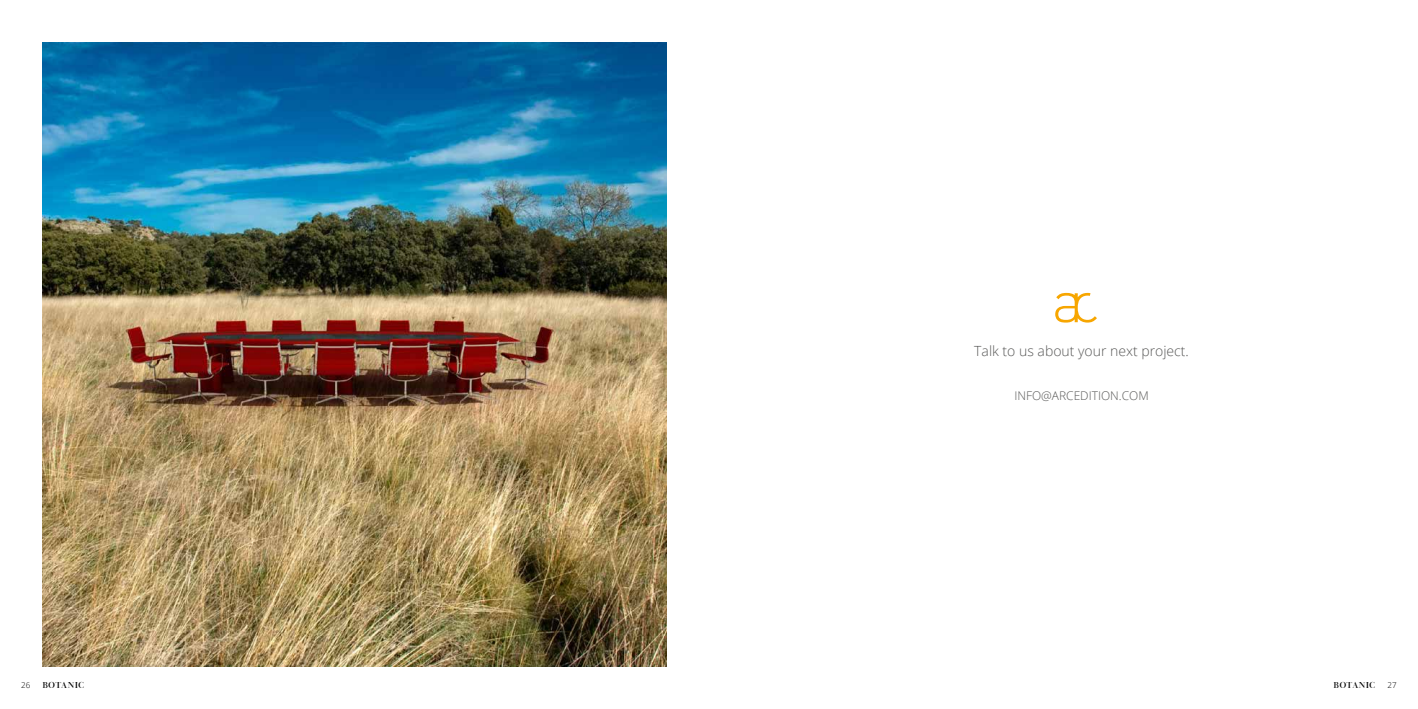
<style>
.page{position:relative;width:1418px;height:709px;background:#fff}
.page>*{position:absolute;margin:0;border:0;box-sizing:border-box;transform-origin:0 0}
.t1{font:300 14px "Open Sans";color:#585857}
.t2{font:300 12px "Open Sans";color:#585857}
.t3{font:8px "Bauer Bodoni BT Titling No 2";letter-spacing:.02em;color:#000}
.t4{font:300 8px "Open Sans";color:#000}
</style>
<div class="page">
<img style="left:43px;top:43px;width:623px;height:623px">
<svg style="left:1055px;top:293px;width:41px;height:29px"></svg>
<p class="t1" style="left:974px;top:341px;width:216px">Talk to us about your next project.</p>
<p class="t2" style="left:1014px;top:387px;width:136px">INFO@ARCEDITION.COM</p>
<p class="t4" style="left:21px;top:679px;width:11px">26</p>
<p class="t3" style="left:43px;top:680px;width:43px">BOTANIC</p>
<p class="t3" style="left:1333px;top:680px;width:43px">BOTANIC</p>
<p class="t4" style="left:1387px;top:679px;width:11px">27</p>
</div>
